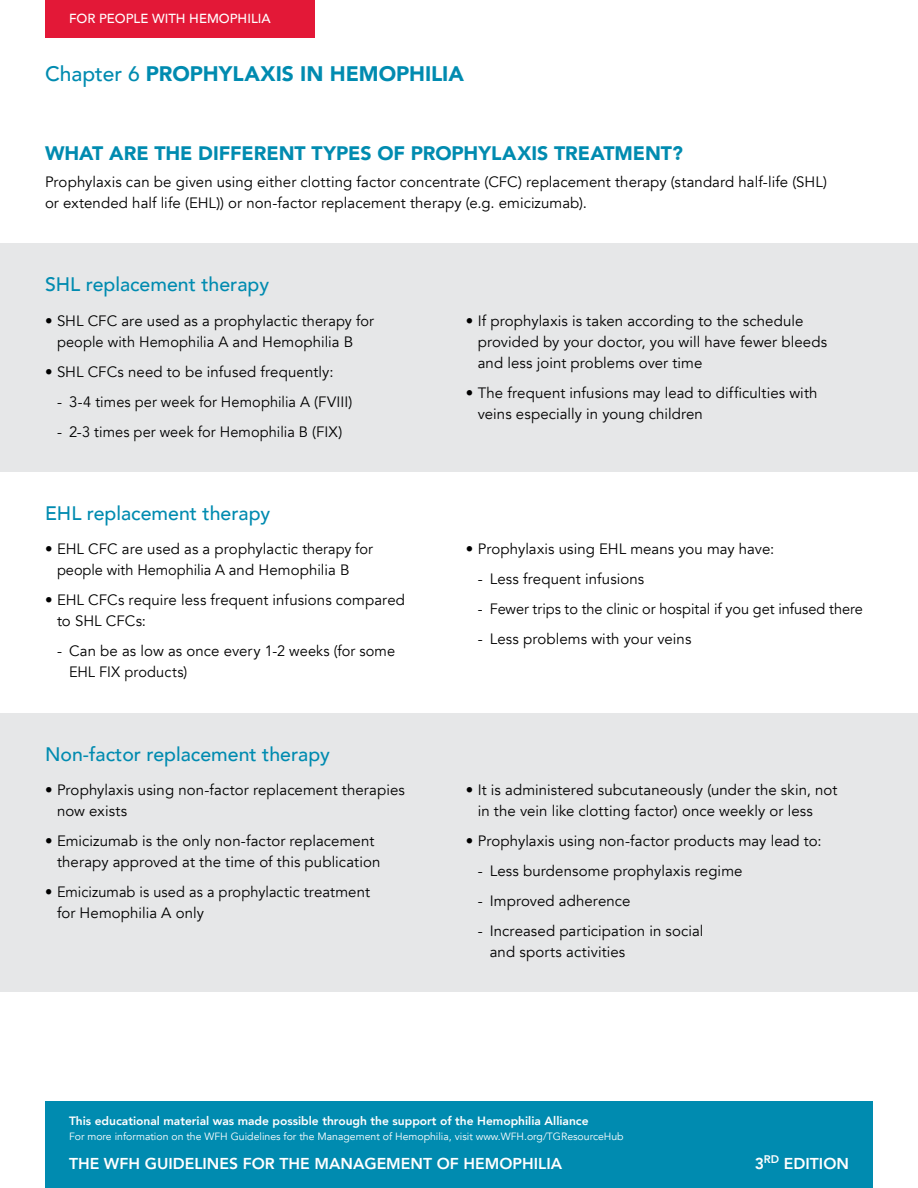
<style>
.page{position:relative;width:918px;height:1188px;background:#fff}
.page>*{position:absolute;margin:0;border:0;box-sizing:border-box;transform-origin:0 0}
.Chapter{font:900 21px "Avenir";color:#008bb0}
.Sous-titre{font:500 19.5px "Avenir";color:#008bb0}
.Titre{font:900 19.5px "Avenir";color:#008bb0}
.t1{font:800 15.75px "Avenir";color:#fff}
.Texte{font:15px/21px "Avenir";letter-spacing:.005em;color:#000}
.t2{font:500 13.2px "Avenir";color:#fff}
.t3{font:800 12px "Avenir";color:#fff}
.t4{font:10.5px "Avenir";color:#fff}
.s1{font-weight:500}
</style>
<div class="page">
<div style="left:0;top:243px;width:918px;height:229px;background:#e6e7e8"></div>
<div style="left:0;top:713px;width:918px;height:279px;background:#e6e7e8"></div>
<div style="left:45px;top:1102px;width:828px;height:86px;background:#008bb0"></div>
<div style="left:45px;top:0;width:270px;height:38px;background:#e31837"></div>
<p class="t2" style="left:69px;top:7px;width:203px">FOR PEOPLE WITH HEMOPHILIA</p>
<p class="Chapter" style="left:45px;top:56px;width:421px"><span class="s1">Chapter 6</span> PROPHYLAXIS IN HEMOPHILIA</p>
<p class="Titre" style="left:45px;top:136px;width:639px">WHAT ARE THE DIFFERENT TYPES OF PROPHYLAXIS TREATMENT?</p>
<p class="Texte" style="left:45px;top:171px;width:784px">Prophylaxis can be given using either clotting factor concentrate (CFC) replacement therapy (standard half-life (SHL) or extended half life (EHL)) or non-factor replacement therapy (e.g. emicizumab).</p>
<p class="Sous-titre" style="left:45px;top:267px;width:226px">SHL replacement therapy</p>
<p class="Texte" style="left:45px;top:310px;width:330px;text-align:center">• SHL CFC are used as a prophylactic therapy for people with Hemophilia A and Hemophilia B</p>
<p class="Texte" style="left:45px;top:361px;width:290px">• SHL CFCs need to be infused frequently:</p>
<p class="Texte" style="left:57px;top:391px;width:297px">- 3-4 times per week for Hemophilia A (FVIII)</p>
<p class="Texte" style="left:57px;top:421px;width:287px">- 2-3 times per week for Hemophilia B (FIX)</p>
<p class="Sous-titre" style="left:45px;top:496px;width:227px">EHL replacement therapy</p>
<p class="Texte" style="left:57px;top:539px;width:317px;text-indent:-12px">• EHL CFC are used as a prophylactic therapy for people with Hemophilia A and Hemophilia B</p>
<p class="Texte" style="left:57px;top:590px;width:350px;text-indent:-12px">• EHL CFCs require less frequent infusions compared to SHL CFCs:</p>
<p class="Texte" style="left:69px;top:641px;width:328px;text-indent:-12px">- Can be as low as once every 1-2 weeks (for some<br>EHL FIX products)</p>
<p class="Sous-titre" style="left:45px;top:737px;width:287px">Non-factor replacement therapy</p>
<p class="Texte" style="left:57px;top:780px;width:349px;text-indent:-12px">• Prophylaxis using non-factor replacement therapies now exists</p>
<p class="Texte" style="left:57px;top:831px;width:325px;text-indent:-12px">• Emicizumab is the only non-factor replacement therapy approved at the time of this publication</p>
<p class="Texte" style="left:57px;top:882px;width:315px;text-indent:-12px">• Emicizumab is used as a prophylactic treatment for Hemophilia A only</p>
<p class="Texte" style="left:478px;top:310px;width:351px;text-indent:-12px">• If prophylaxis is taken according to the schedule provided by your doctor, you will have fewer bleeds and less joint problems over time</p>
<p class="Texte" style="left:478px;top:382px;width:341px;text-indent:-12px">• The frequent infusions may lead to difficulties with veins especially in young children</p>
<p class="Texte" style="left:466px;top:539px;width:310px">• Prophylaxis using EHL means you may have:</p>
<p class="Texte" style="left:478px;top:569px;width:168px">- Less frequent infusions</p>
<p class="Texte" style="left:478px;top:599px;width:387px">- Fewer trips to the clinic or hospital if you get infused there</p>
<p class="Texte" style="left:478px;top:629px;width:215px">- Less problems with your veins</p>
<p class="Texte" style="left:478px;top:780px;width:361px;text-indent:-12px">• It is administered subcutaneously (under the skin, not in the vein like clotting factor) once weekly or less</p>
<p class="Texte" style="left:466px;top:831px;width:357px">• Prophylaxis using non-factor products may lead to:</p>
<p class="Texte" style="left:478px;top:861px;width:266px">- Less burdensome prophylaxis regime</p>
<p class="Texte" style="left:478px;top:891px;width:154px">- Improved adherence</p>
<p class="Texte" style="left:490px;top:921px;width:215px;text-indent:-12px">- Increased participation in social and sports activities</p>
<p class="t3" style="left:69px;top:1111px;width:521px">This educational material was made possible through the support of the Hemophilia Alliance</p>
<p class="t4" style="left:69px;top:1130px;width:556px">For more information on the WFH Guidelines for the Management of Hemophilia, visit www.WFH.org/TGResourceHub</p>
<p class="t1" style="left:69px;top:1151px;width:495px">THE WFH GUIDELINES FOR THE MANAGEMENT OF HEMOPHILIA</p>
<p class="t1" style="left:755px;top:1151px;width:96px">3<sup>RD</sup> EDITION</p>
</div>
